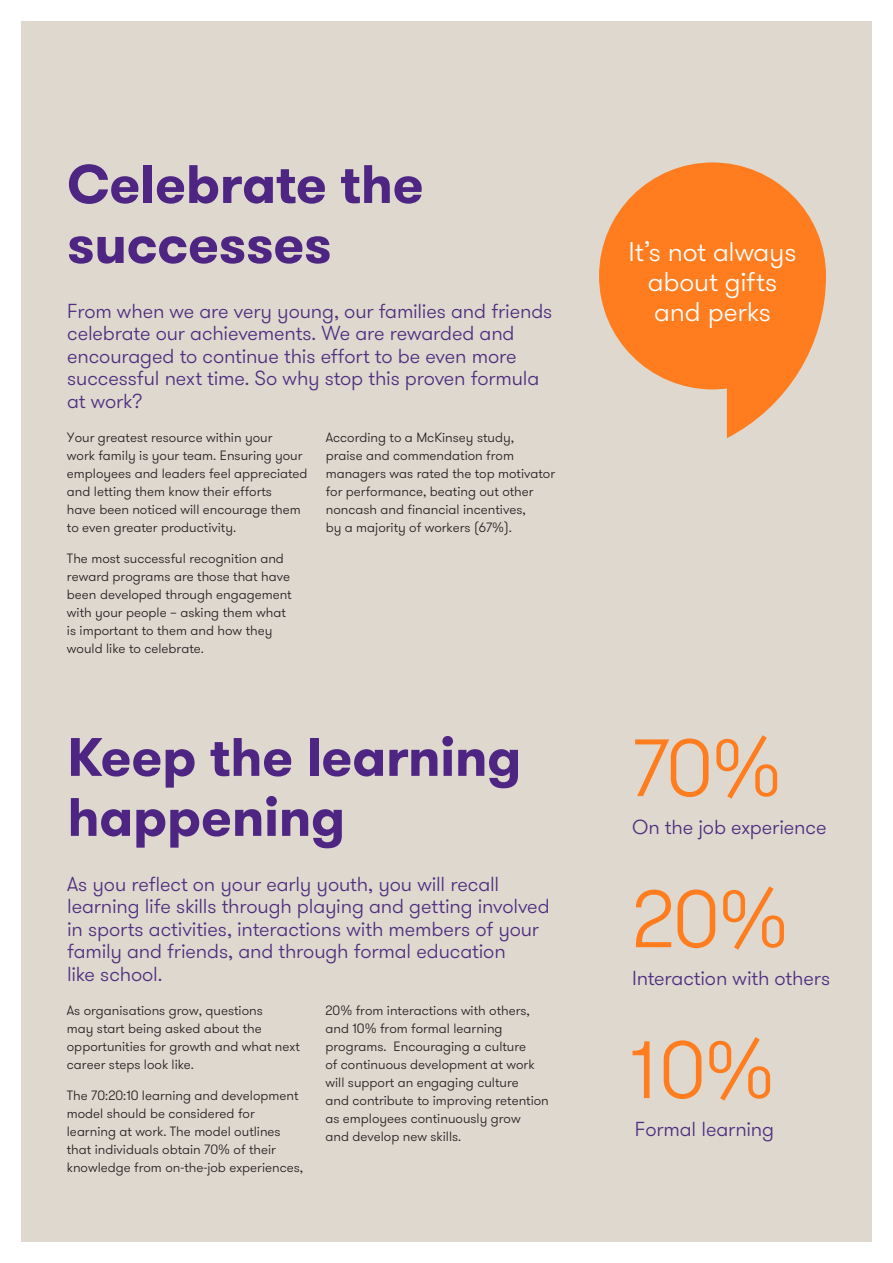
<style>
.page{position:relative;width:893px;height:1263px;background:#fff}
.page>*{position:absolute;margin:0;border:0;box-sizing:border-box;transform-origin:0 0}
.GT_Heading_1_Bold{font:300 81px "GT Walsheim Pro";color:#ff7d1e}
._01_Headline_one_36p{font:700 54px/60px "GT Walsheim Pro";letter-spacing:-.005em;color:#4e2582}
.GT_Subhead_Light_-_1{font:300 27px/30px "GT Walsheim Pro";letter-spacing:-.01em;color:#fff;text-align:center}
.GT_Subhead_Light_-_1-2{font:300 20.25px/22.5px "GT Walsheim Pro";letter-spacing:-.005em;color:#4f2d7f}
._21_Body_text{font:300 13.5px/18px "GT Walsheim Pro";color:#231f20}
</style>
<div class="page">
<div style="left:21px;top:21px;width:851px;height:1221px;background:#ded8cf"></div>
<svg style="left:599px;top:162px;width:227px;height:276px;fill:#ff7d1e"></svg>
<p class="_01_Headline_one_36p" style="left:67px;top:155px;width:358px">Celebrate the successes</p>
<p class="GT_Subhead_Light_-_1-2" style="left:67px;top:300px;width:487px">From when we are very young, our families and friends celebrate our achievements. We are rewarded and encouraged to continue this effort to be even more successful next time. So why stop this proven formula at work?</p>
<p class="_21_Body_text" style="left:67px;top:429px;width:242px">Your greatest resource within your<br>work family is your team. Ensuring your employees and leaders feel appreciated and letting them know their efforts<br>have been noticed will encourage them to even greater productivity.</p>
<p class="_21_Body_text" style="left:67px;top:550px;width:226px">The most successful recognition and reward programs are those that have been developed through engagement with your people – asking them what is important to them and how they would like to celebrate.</p>
<p class="_21_Body_text" style="left:326px;top:429px;width:231px">According to a McKinsey study,<br>praise and commendation from managers was rated the top motivator for performance, beating out other noncash and financial incentives,<br>by a majority of workers (67%).</p>
<p class="_01_Headline_one_36p" style="left:67px;top:727px;width:455px">Keep the learning happening</p>
<p class="GT_Subhead_Light_-_1-2" style="left:67px;top:873px;width:484px">As you reflect on your early youth, you will recall learning life skills through playing and getting involved in sports activities, interactions with members of your family and friends, and through formal education<br>like school.</p>
<p class="_21_Body_text" style="left:67px;top:1002px;width:234px">As organisations grow, questions<br>may start being asked about the opportunities for growth and what next career steps look like.</p>
<p class="_21_Body_text" style="left:67px;top:1086px;width:238px">The 70:20:10 learning and development model should be considered for learning at work. The model outlines that individuals obtain 70% of their knowledge from on-the-job experiences,</p>
<p class="_21_Body_text" style="left:325px;top:1002px;width:225px">20% from interactions with others, and 10% from formal learning programs. Encouraging a culture<br>of continuous development at work will support an engaging culture<br>and contribute to improving retention as employees continuously grow<br>and develop new skills.</p>
<p class="GT_Subhead_Light_-_1" style="left:629px;top:238px;width:169px">It’s not always about gifts and perks</p>
<p class="GT_Heading_1_Bold" style="left:632px;top:717px;width:152px">70%</p>
<p class="GT_Subhead_Light_-_1-2" style="left:632px;top:816px;width:196px">On the job experience</p>
<p class="GT_Heading_1_Bold" style="left:632px;top:868px;width:159px">20%</p>
<p class="GT_Subhead_Light_-_1-2" style="left:632px;top:967px;width:200px">Interaction with others</p>
<p class="GT_Heading_1_Bold" style="left:630px;top:1019px;width:147px">10%</p>
<p class="GT_Subhead_Light_-_1-2" style="left:635px;top:1118px;width:141px">Formal learning</p>
</div>
